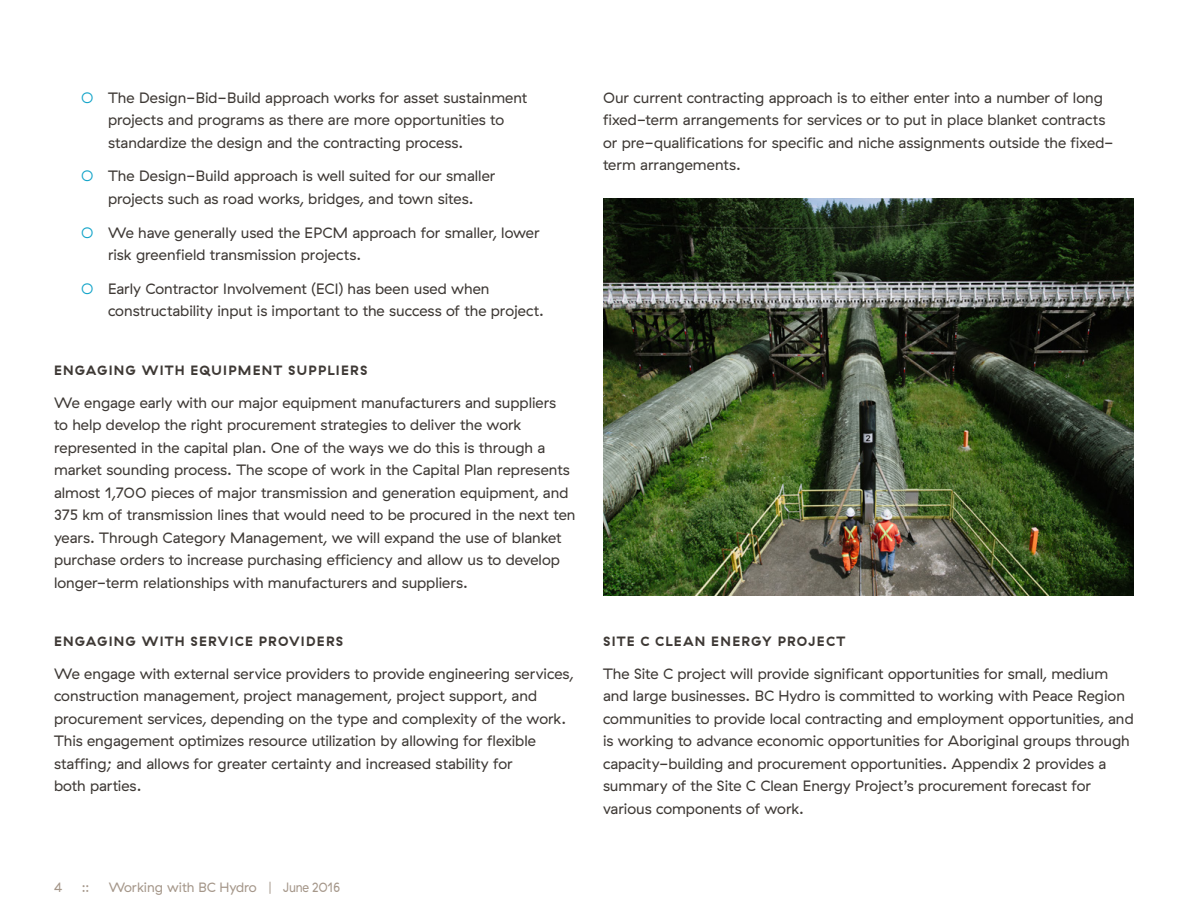
<style>
.page{position:relative;width:1188px;height:918px;background:#fff}
.page>*{position:absolute;margin:0;border:0;box-sizing:border-box;transform-origin:0 0}
.t1{font:15px/22.5px "GT Haptik";color:#3e3935}
.t2{font:700 13.5px "GT Haptik";letter-spacing:.09em;color:#3e3935}
.t3{font:13.5px "GT Haptik";letter-spacing:-.01em;color:#a5978a}
.t4{font:13.5px "GT Haptik";letter-spacing:-.01em;color:#a5978a;scale:.9 1}
.s1{color:#10a3c8}
</style>
<div class="page">
<img style="left:603px;top:199px;width:531px;height:396px">
<p class="t1" style="left:108px;top:86px;width:421px;text-indent:-27px"><span class="s1">○</span> The Design-Bid-Build approach works for asset sustainment projects and programs as there are more opportunities to standardize the design and the contracting process.</p>
<p class="t1" style="left:81px;top:165px;width:416px;text-align:center"><span class="s1">○</span> The Design-Build approach is well suited for our smaller projects such as road works, bridges, and town sites.</p>
<p class="t1" style="left:108px;top:221px;width:433px;text-indent:-27px"><span class="s1">○</span> We have generally used the EPCM approach for smaller, lower risk greenfield transmission projects.</p>
<p class="t1" style="left:108px;top:278px;width:438px;text-indent:-27px"><span class="s1">○</span> Early Contractor Involvement (ECI) has been used when constructability input is important to the success of the project.</p>
<p class="t2" style="left:54px;top:362px;width:315px">ENGAGING WITH EQUIPMENT SUPPLIERS</p>
<p class="t1" style="left:54px;top:391px;width:523px">We engage early with our major equipment manufacturers and suppliers<br>to help develop the right procurement strategies to deliver the work represented in the capital plan. One of the ways we do this is through a market sounding process. The scope of work in the Capital Plan represents almost 1,700 pieces of major transmission and generation equipment, and 375 km of transmission lines that would need to be procured in the next ten years. Through Category Management, we will expand the use of blanket purchase orders to increase purchasing efficiency and allow us to develop longer-term relationships with manufacturers and suppliers.</p>
<p class="t2" style="left:54px;top:633px;width:291px">ENGAGING WITH SERVICE PROVIDERS</p>
<p class="t1" style="left:54px;top:662px;width:521px">We engage with external service providers to provide engineering services, construction management, project management, project support, and procurement services, depending on the type and complexity of the work.<br>This engagement optimizes resource utilization by allowing for flexible staffing; and allows for greater certainty and increased stability for<br>both parties.</p>
<p class="t4" style="left:54px;top:880px;width:11px">4</p>
<p class="t4" style="left:82px;top:880px;width:10px">::</p>
<p class="t3" style="left:109px;top:880px;width:233px">Working with BC Hydro | June 2016</p>
<p class="t1" style="left:603px;top:86px;width:512px">Our current contracting approach is to either enter into a number of long fixed-term arrangements for services or to put in place blanket contracts or pre-qualifications for specific and niche assignments outside the fixed&shy;term arrangements.</p>
<p class="t2" style="left:603px;top:633px;width:244px">SITE C CLEAN ENERGY PROJECT</p>
<p class="t1" style="left:603px;top:662px;width:532px">The Site C project will provide significant opportunities for small, medium and large businesses. BC Hydro is committed to working with Peace Region communities to provide local contracting and employment opportunities, and is working to advance economic opportunities for Aboriginal groups through capacity-building and procurement opportunities. Appendix 2 provides a summary of the Site C Clean Energy Project’s procurement forecast for various components of work.</p>
</div>
